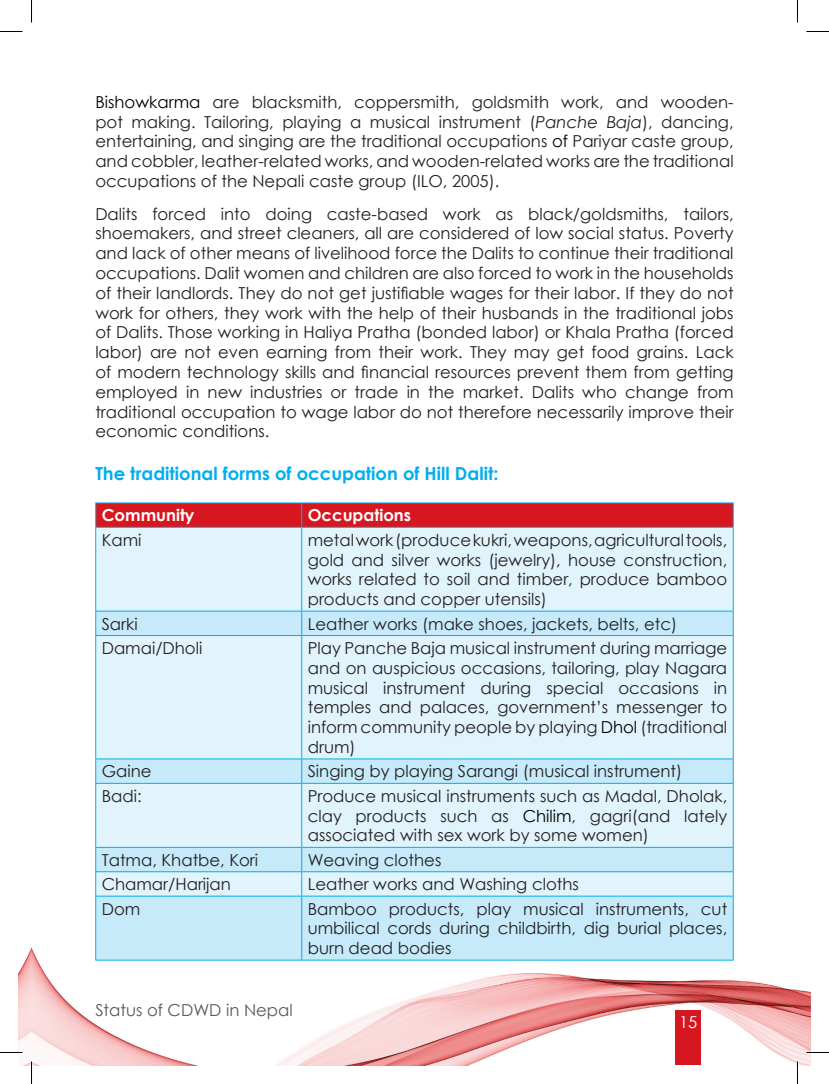
<style>
.page{position:relative;width:829px;height:1084px;background:#fff}
.page>*{position:absolute;margin:0;border:0;box-sizing:border-box;transform-origin:0 0}
.sub_head{font:700 18px "Century Gothic";color:#00aeef}
.body_text{font:16.5px/19.8px "Century Gothic";color:#231f20;text-align:justify}
.body_text-2{font:700 16.5px "Century Gothic";color:#fff}
.t1{font:16.5px "Century Gothic";color:#57585a}
.t2{font:16.5px "Century Gothic";color:#fff}
.s1{color:#000}
.s2{font-style:italic}
</style>
<div class="page">
<img style="left:19px;top:938px;width:791px;height:127px">
<div style="left:675px;top:1010px;width:25px;height:55px;background:#d7171f"></div>
<div style="left:96px;top:528px;width:636px;height:83px;background:#e1f4fc"></div>
<svg style="left:96px;top:611px;width:636px;height:349px;background:#d4effb"></svg>
<hr style="left:95px;top:502px;width:206px;height:1px;background:#00aeef">
<hr style="left:302px;top:502px;width:431px;height:1px;background:#00aeef">
<svg style="left:95px;top:503px;width:638px;height:24px;background:#d01b25"></svg>
<hr style="left:95px;top:527px;width:206px;height:1px;background:#00aeef">
<hr style="left:95px;top:527px;width:1px;height:83px;background:#00aeef">
<hr style="left:302px;top:527px;width:431px;height:1px;background:#00aeef">
<hr style="left:301px;top:527px;width:1px;height:83px;background:#00aeef">
<hr style="left:732px;top:527px;width:1px;height:83px;background:#00aeef">
<hr style="left:95px;top:610px;width:206px;height:1px;background:#00aeef">
<svg style="left:95px;top:611px;width:1px;height:24px"></svg>
<hr style="left:302px;top:610px;width:431px;height:1px;background:#00aeef">
<svg style="left:301px;top:611px;width:1px;height:24px"></svg>
<svg style="left:732px;top:611px;width:1px;height:24px"></svg>
<hr style="left:95px;top:635px;width:206px;height:1px;background:#00aeef">
<hr style="left:95px;top:636px;width:1px;height:122px;background:#00aeef">
<hr style="left:302px;top:635px;width:431px;height:1px;background:#00aeef">
<hr style="left:301px;top:636px;width:1px;height:122px;background:#00aeef">
<hr style="left:732px;top:636px;width:1px;height:122px;background:#00aeef">
<hr style="left:95px;top:758px;width:206px;height:1px;background:#00aeef">
<svg style="left:95px;top:759px;width:1px;height:24px"></svg>
<hr style="left:302px;top:758px;width:431px;height:1px;background:#00aeef">
<svg style="left:301px;top:759px;width:1px;height:24px"></svg>
<svg style="left:732px;top:759px;width:1px;height:24px"></svg>
<hr style="left:95px;top:783px;width:206px;height:1px;background:#00aeef">
<hr style="left:95px;top:783px;width:1px;height:64px;background:#00aeef">
<hr style="left:302px;top:783px;width:431px;height:1px;background:#00aeef">
<hr style="left:301px;top:783px;width:1px;height:64px;background:#00aeef">
<hr style="left:732px;top:783px;width:1px;height:64px;background:#00aeef">
<hr style="left:95px;top:847px;width:206px;height:1px;background:#00aeef">
<hr style="left:302px;top:847px;width:431px;height:1px;background:#00aeef">
<hr style="left:95px;top:871px;width:206px;height:1px;background:#00aeef">
<svg style="left:95px;top:847px;width:1px;height:48px"></svg>
<hr style="left:302px;top:871px;width:431px;height:1px;background:#00aeef">
<svg style="left:301px;top:847px;width:1px;height:48px"></svg>
<svg style="left:732px;top:847px;width:1px;height:48px"></svg>
<hr style="left:95px;top:895px;width:206px;height:1px;background:#00aeef">
<hr style="left:95px;top:896px;width:1px;height:63px;background:#00aeef">
<hr style="left:302px;top:895px;width:431px;height:1px;background:#00aeef">
<hr style="left:301px;top:896px;width:1px;height:63px;background:#00aeef">
<hr style="left:732px;top:896px;width:1px;height:63px;background:#00aeef">
<hr style="left:95px;top:959px;width:206px;height:1px;background:#00aeef">
<hr style="left:302px;top:959px;width:431px;height:1px;background:#00aeef">
<hr style="left:0;top:1051px;width:22px;height:2px;background:#fff">
<hr style="left:806px;top:1051px;width:22px;height:2px;background:#fff">
<hr style="left:796px;top:1061px;width:2px;height:22px;background:#fff">
<svg style="left:0;top:31px;width:22px;height:1px"></svg>
<svg style="left:806px;top:31px;width:22px;height:1px"></svg>
<svg style="left:0;top:1052px;width:22px;height:1px"></svg>
<svg style="left:806px;top:1052px;width:22px;height:1px"></svg>
<svg style="left:31px;top:0;width:1px;height:23px"></svg>
<svg style="left:31px;top:1061px;width:1px;height:22px"></svg>
<svg style="left:797px;top:0;width:1px;height:23px"></svg>
<svg style="left:797px;top:1061px;width:1px;height:22px"></svg>
<p class="body_text" style="left:95px;top:92px;width:639px"><span class="s1">Bishowkarma</span> are blacksmith, coppersmith, goldsmith work, and wooden&shy;pot making. Tailoring, playing a musical instrument (<span class="s2">Panche Baja</span>), dancing, entertaining, and singing are the traditional occupations <span class="s1">of</span> Pariyar caste group, and cobbler, leather-related works, and wooden-related works are the traditional occupations of the Nepali caste group (ILO, 2005).</p>
<p class="body_text" style="left:95px;top:203px;width:639px">Dalits forced into doing caste-based work as black/goldsmiths, tailors, shoemakers, and street cleaners, all are considered of low social status. Poverty and lack of other means of livelihood force the Dalits to continue their traditional occupations. Dalit women and children are also forced to work in the households of their landlords. They do not get justifiable wages for their labor. If they do not work for others, they work with the help of their husbands in the traditional jobs of Dalits. Those working in Haliya Pratha (bonded labor) or Khala Pratha (forced labor) are not even earning from their work. They may get food grains. Lack of modern technology skills and financial resources prevent them from getting employed in new industries or trade in the market. Dalits who change from traditional occupation to wage labor do not therefore necessarily improve their economic conditions.</p>
<p class="sub_head" style="left:95px;top:460px;width:404px">The traditional forms of occupation of Hill Dalit:</p>
<p class="body_text-2" style="left:102px;top:503px;width:94px">Community</p>
<p class="body_text-2" style="left:308px;top:503px;width:105px">Occupations</p>
<p class="body_text" style="left:102px;top:529px;width:41px">Kami</p>
<p class="body_text" style="left:308px;top:529px;width:421px">metal work (produce kukri, weapons, agricultural tools, gold and silver works (jewelry), house construction, works related to soil and timber, produce bamboo products and copper utensils)</p>
<p class="body_text" style="left:102px;top:613px;width:38px">Sarki</p>
<p class="body_text" style="left:308px;top:613px;width:371px">Leather works (make shoes, jackets, belts, etc)</p>
<p class="body_text" style="left:102px;top:637px;width:102px">Damai/Dholi</p>
<p class="body_text" style="left:308px;top:637px;width:421px">Play Panche Baja musical instrument during marriage and on auspicious occasions, tailoring, play Nagara musical instrument during special occasions in temples and palaces, government’s messenger to inform community people by playing <span class="s1">Dhol</span> (traditional drum)</p>
<p class="body_text" style="left:102px;top:761px;width:51px">Gaine</p>
<p class="body_text" style="left:308px;top:761px;width:376px">Singing by playing Sarangi (musical instrument)</p>
<p class="body_text" style="left:102px;top:785px;width:41px">Badi:</p>
<p class="body_text" style="left:308px;top:785px;width:421px">Produce musical instruments such as Madal, Dholak, clay products such as <span class="s1">Chilim</span>, gagri(and lately associated with sex work by some women)</p>
<p class="body_text" style="left:102px;top:849px;width:158px">Tatma, Khatbe, Kori</p>
<p class="body_text" style="left:308px;top:849px;width:135px">Weaving clothes</p>
<p class="body_text" style="left:102px;top:874px;width:131px">Chamar/Harijan</p>
<p class="body_text" style="left:308px;top:874px;width:272px">Leather works and Washing cloths</p>
<p class="body_text" style="left:102px;top:898px;width:40px">Dom</p>
<p class="body_text" style="left:308px;top:898px;width:421px">Bamboo products, play musical instruments, cut umbilical cords during childbirth, dig burial places, burn dead bodies</p>
<p class="t1" style="left:95px;top:998px;width:199px">Status of CDWD in Nepal</p>
<p class="t2" style="left:679px;top:1010px;width:20px">15</p>
</div>
